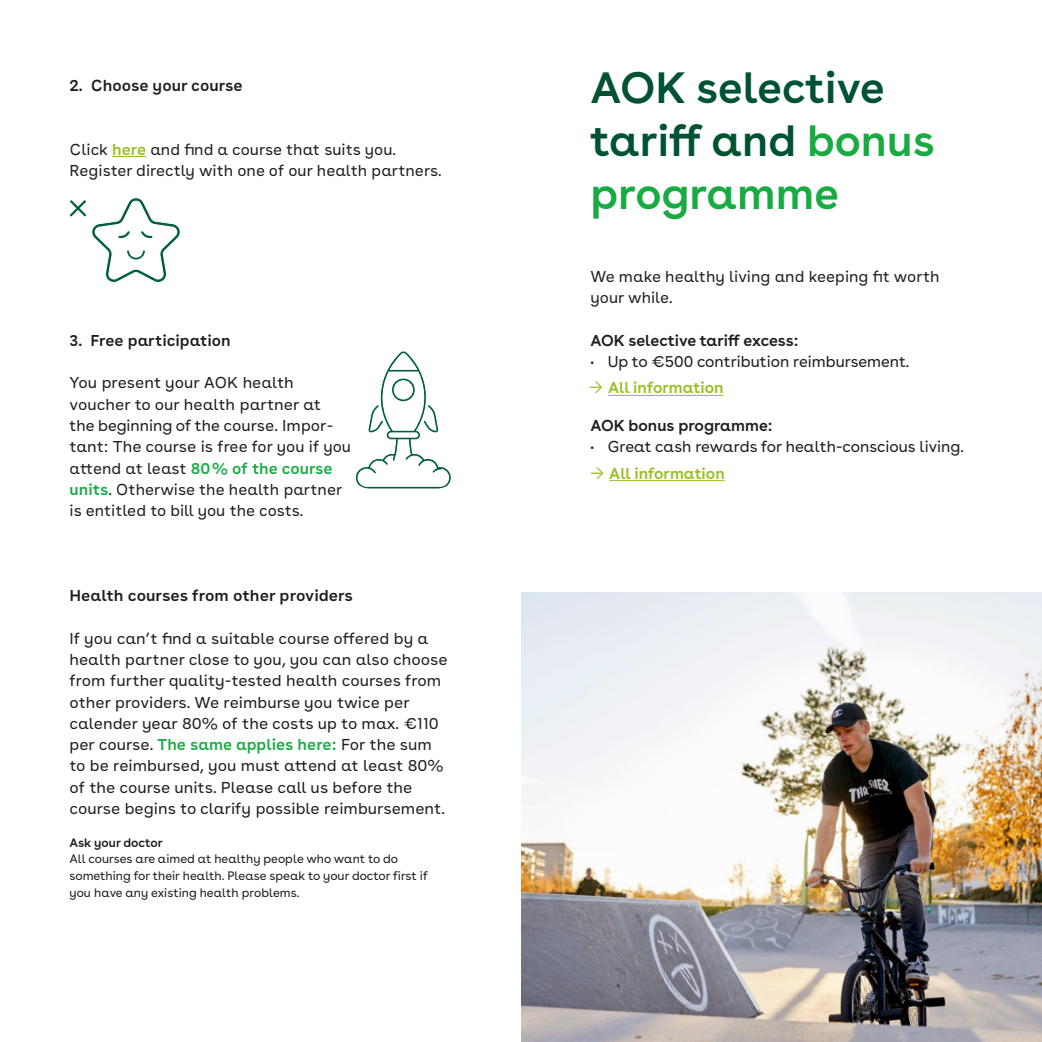
<style>
.page{position:relative;width:1042px;height:1042px;background:#fff}
.page>*{position:absolute;margin:0;border:0;box-sizing:border-box;transform-origin:0 0}
.t1{font:600 43.75px/53.2px "AOK Buenos Aires";color:#005332}
.t2{font:600 15.92px "AOK Buenos Aires Text";color:#1d1d1b}
.t3{font:15.75px/21.2px "AOK Buenos Aires Text";color:#1d1d1b}
.t4{font:15.75px "AOK Buenos Aires";color:#1d1d1b}
.t5{font:600 15.75px "AOK Buenos Aires Text";color:#1d1d1b}
.t6{font:600 15.75px "AOK Buenos Aires";color:#1d1d1b}
.t7{font:600 15.75px "AOK Buenos Aires";color:#95c11f}
.t8{font:12.25px/16.6px "AOK Buenos Aires";color:#1d1d1b}
.t9{font:600 12.25px "AOK Buenos Aires";color:#1d1d1b}
.s1{font-weight:600;color:#95c11f}
.s2{font-family:"AOK Buenos Aires"}
.s3{font-family:"AOK Buenos Aires Text"}
.s4{font-weight:600;color:#18ab42}
.s5{color:#18ab42}
</style>
<div class="page">
<svg style="left:355px;top:351px;width:97px;height:138px"></svg>
<hr style="left:112px;top:156px;width:34px;height:1px;background:#95c11f">
<svg style="left:69px;top:197px;width:112px;height:86px"></svg>
<img style="left:521px;top:593px;width:521px;height:449px">
<hr style="left:608px;top:395px;width:115px;height:1px;background:#95c11f">
<hr style="left:609px;top:480px;width:116px;height:1px;background:#95c11f">
<p class="t2" style="left:70px;top:72px;width:175px">2. Choose your course</p>
<p class="t3" style="left:70px;top:137px;width:373px">Click <span class="s1">here</span> and find a course that suits you.<br>Register directly with one of our health partners.</p>
<p class="t5" style="left:70px;top:327px;width:163px">3. Free participation</p>
<p class="t3" style="left:70px;top:371px;width:253px">You present your AOK health voucher to our health partner <span class="s2">at</span></p>
<p class="t4" style="left:70px;top:413px;width:265px">the beginning of the <span class="s3">course. Impor-</span></p>
<p class="t3" style="left:70px;top:435px;width:283px">tant: The course is free for you if you attend at least <span class="s4">80% of the course units</span>. Otherwise the health partner is entitled to bill you the costs.</p>
<p class="t5" style="left:69px;top:582px;width:285px">Health courses from other providers</p>
<p class="t3" style="left:69px;top:626px;width:380px">If you can’t find a suitable course offered by a health partner close to you, you can also choose from further quality-tested health courses from other providers. We reimburse you twice per calender year 80% of the costs up to max. €110 per course. <span class="s4">The same applies here:</span> For the sum to be reimbursed, you must attend at least 80% of the course units. Please call us before the course begins to clarify possible reimbursement.</p>
<p class="t9" style="left:69px;top:832px;width:95px">Ask your doctor</p>
<p class="t8" style="left:69px;top:850px;width:360px">All courses are aimed at healthy people who want to do something for their health. Please speak to your doctor first if you have any existing health problems.</p>
<h1 class="t1" style="left:590px;top:56px;width:346px">AOK selective tariff and <span class="s5">bonus programme</span></h1>
<p class="t3" style="left:590px;top:265px;width:350px">We make healthy living and keeping fit worth your while.</p>
<p class="t6" style="left:590px;top:327px;width:209px">AOK selective tariff excess:</p>
<p class="t4" style="left:590px;top:349px;width:320px">• Up to €500 contribution reimbursement.</p>
<p class="t7" style="left:608px;top:375px;width:117px">All information</p>
<p class="t6" style="left:590px;top:412px;width:184px">AOK bonus programme:</p>
<p class="t4" style="left:590px;top:434px;width:375px">• Great cash rewards for health-conscious living.</p>
<p class="t7" style="left:609px;top:460px;width:117px">All information</p>
</div>
